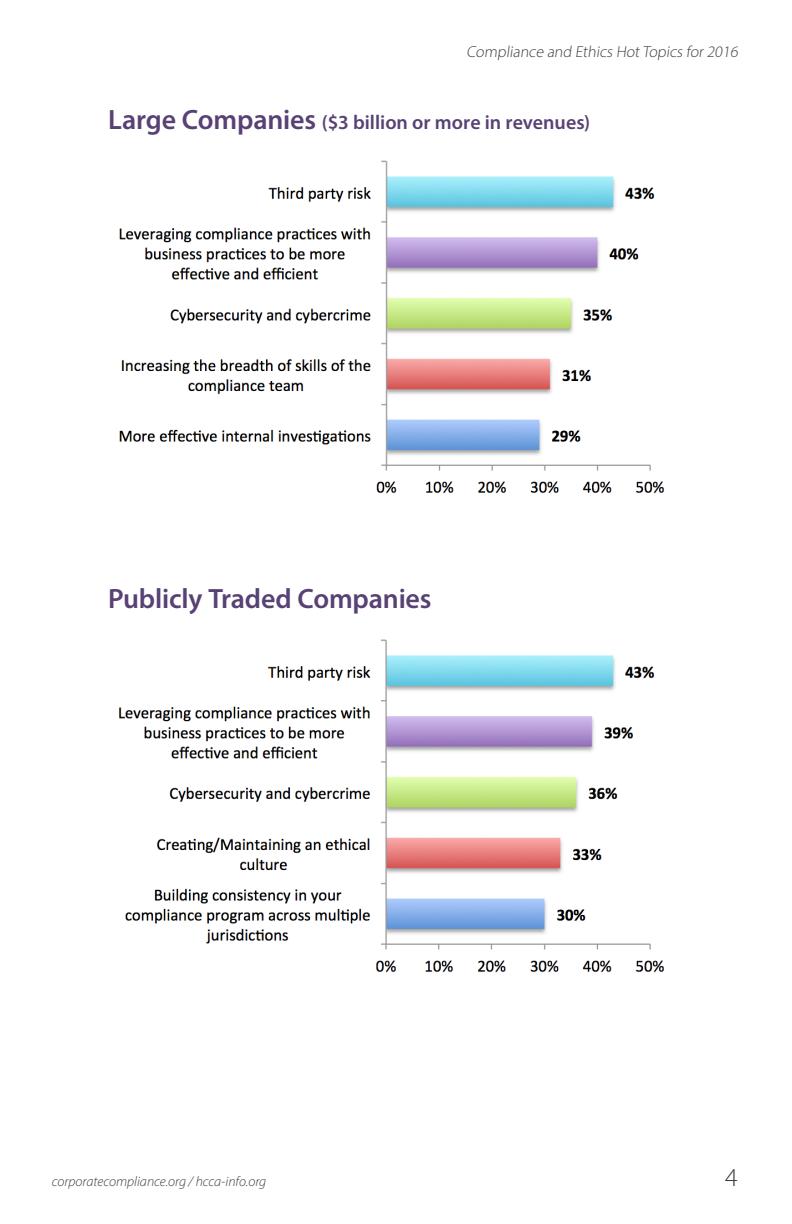
<style>
.page{position:relative;width:792px;height:1224px;background:#fff}
.page>*{position:absolute;margin:0;border:0;box-sizing:border-box;transform-origin:0 0}
.a-head-sp-before{font:600 28px "Myriad Pro";letter-spacing:-.01em;color:#584174}
.t1{font:300 26px "Myriad Pro";color:#3e3e3f}
.a-head{font:600 20px "Myriad Pro";color:#584174}
.t2{font:300 16px "Myriad Pro";color:#3e3e3f}
.t3{font:italic 300 14px "Myriad Pro";color:#3e3e3f}
.s1{font-size:28px}
</style>
<div class="page">
<img style="left:119px;top:160px;width:545px;height:334px">
<img style="left:119px;top:639px;width:545px;height:334px">
<p class="t2" style="left:467px;top:42px;width:276px">Compliance and Ethics HotTopics for2016</p>
<p class="a-head" style="left:108px;top:110px;width:484px"><span class="s1">Large Companies</span> ($3 billion or more in revenues)</p>
<p class="a-head-sp-before" style="left:108px;top:580px;width:325px">Publicly Traded Companies</p>
<p class="t3" style="left:52px;top:1173px;width:216px">corporatecompliance.org / hcca-info.org</p>
<h2 class="t1" style="left:725px;top:1162px;width:14px">4</h2>
</div>
